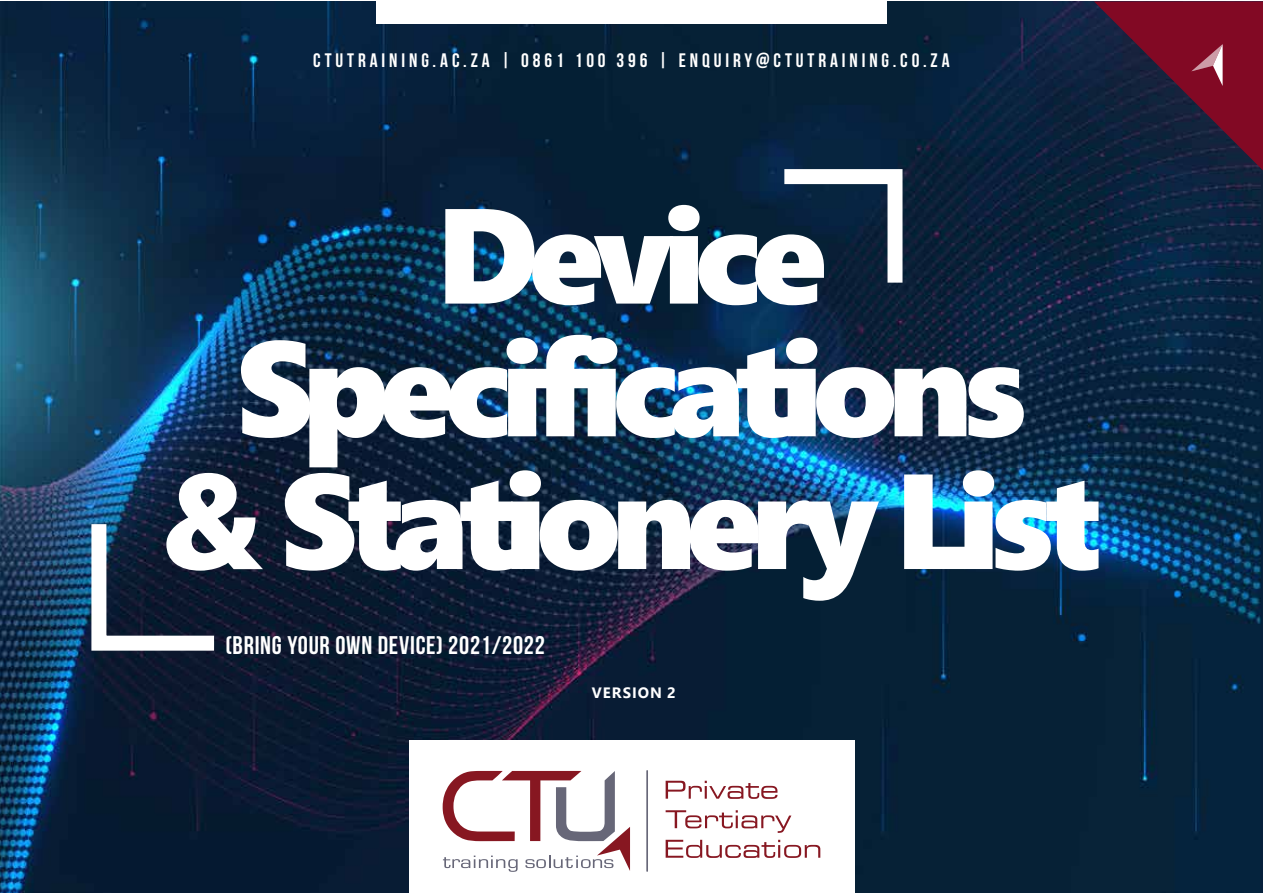
<style>
.page{position:relative;width:1263px;height:893px;background:#fff}
.page>*{position:absolute;margin:0;border:0;box-sizing:border-box;transform-origin:0 0}
.t1{font:135px/132.8px "Segoe UI Black";letter-spacing:-.075em;color:#fff;text-align:center}
.t2{font:700 25.5px "Bebas Neue";letter-spacing:.03em;color:#fff}
.t3{font:700 19.5px "Bebas Neue";letter-spacing:.2em;color:#fff}
.t4{font:700 15px "Segoe UI";letter-spacing:.065em;color:#fff}
</style>
<div class="page">
<img style="left:0;top:1px;width:1263px;height:892px">
<svg style="left:769px;top:162px;width:141px;height:136px"></svg>
<svg style="left:84px;top:509px;width:145px;height:149px"></svg>
<svg style="left:1094px;top:1px;width:169px;height:169px;background:#4b1833"></svg>
<div style="left:376px;top:0;width:511px;height:24px;background:#fff"></div>
<div style="left:409px;top:741px;width:446px;height:152px;background:#fff"></div>
<svg style="left:666px;top:781px;width:111px;height:18px"></svg>
<svg style="left:666px;top:810px;width:125px;height:23px"></svg>
<svg style="left:666px;top:840px;width:154px;height:18px"></svg>
<hr style="left:646px;top:770px;width:2px;height:102px;background:#676778">
<svg style="left:443px;top:771px;width:187px;height:101px"></svg>
<p class="t3" style="left:313px;top:50px;width:638px">CTUTRAINING.AC.ZA | 0861 100 396 | ENQUIRY@CTUTRAINING.CO.ZA</p>
<h1 class="t1" style="left:162px;top:181px;width:940px">Device<br>Specifications<br>&amp; Stationery List</h1>
<h2 class="t2" style="left:225px;top:631px;width:321px">(BRING YOUR OWN DEVICE) 2021/2022</h2>
<p class="t4" style="left:592px;top:678px;width:85px">VERSION 2</p>
</div>
